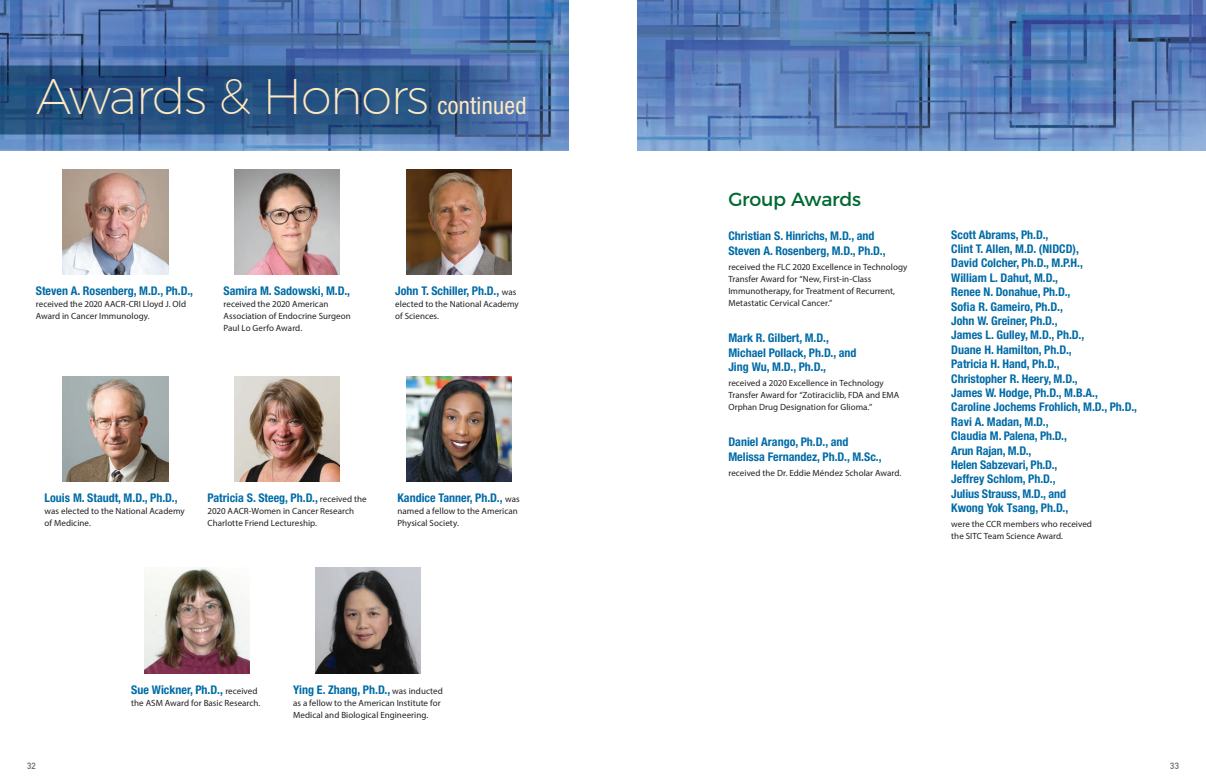
<style>
.page{position:relative;width:1206px;height:783px;background:#fff}
.page>*{position:absolute;margin:0;border:0;box-sizing:border-box;transform-origin:0 0}
.t1{font:200 50px "Montserrat";letter-spacing:-.025em;color:#fee9c0}
.t2{font:condensed 24px "Helvetica Neue LT Std";letter-spacing:.01em;color:#fee9c0}
.TOC_Name_Text{font:19px "Montserrat";letter-spacing:-.01em;color:#006932}
.Staff_Award_Body_Tex{font:700 condensed 12px/14.4px "Helvetica Neue LT Std";color:#006ba7}
.Staff_Award_Body_Tex-2{font:9px/12px "Myriad Pro";letter-spacing:.005em;color:#231f20}
.t3{font:700 9px "DIN Alternate";color:#6c6d70}
.s1{font-family:"Myriad Pro";font-weight:400;font-stretch:normal;font-size:9px;color:#231f20}
</style>
<div class="page">
<img style="left:0;top:0;width:568px;height:150px">
<img style="left:63px;top:170px;width:105px;height:105px">
<img style="left:235px;top:170px;width:105px;height:105px">
<img style="left:406px;top:170px;width:106px;height:105px">
<img style="left:63px;top:376px;width:105px;height:105px">
<img style="left:235px;top:376px;width:105px;height:105px">
<img style="left:406px;top:376px;width:106px;height:105px">
<img style="left:144px;top:568px;width:105px;height:105px">
<img style="left:316px;top:568px;width:105px;height:105px">
<img style="left:638px;top:0;width:568px;height:150px">
<p class="t1" style="left:36px;top:66px;width:394px">Awards &amp; Honors</p>
<p class="t2" style="left:437px;top:92px;width:91px">continued</p>
<p class="Staff_Award_Body_Tex" style="left:36px;top:284px;width:159px">Steven A. Rosenberg, M.D., Ph.D.,</p>
<p class="Staff_Award_Body_Tex-2" style="left:36px;top:298px;width:152px">received the 2020 AACR-CRI Lloyd J. Old<br>Award in Cancer Immunology.</p>
<p class="Staff_Award_Body_Tex" style="left:223px;top:284px;width:128px">Samira M. Sadowski, M.D.,</p>
<p class="Staff_Award_Body_Tex-2" style="left:223px;top:298px;width:129px">received the 2020 American<br>Association of Endocrine Surgeon<br>Paul Lo Gerfo Award.</p>
<p class="Staff_Award_Body_Tex" style="left:395px;top:284px;width:123px">John T. Schiller, Ph.D., <span class="s1">was</span></p>
<p class="Staff_Award_Body_Tex-2" style="left:395px;top:298px;width:125px">elected to the National Academy of Sciences.</p>
<p class="Staff_Award_Body_Tex" style="left:45px;top:490px;width:135px">Louis M. Staudt, M.D., Ph.D.,</p>
<p class="Staff_Award_Body_Tex-2" style="left:45px;top:505px;width:142px">was elected to the National Academy of Medicine.</p>
<p class="Staff_Award_Body_Tex" style="left:208px;top:490px;width:161px">Patricia S. Steeg, Ph.D., <span class="s1">received the</span></p>
<p class="Staff_Award_Body_Tex-2" style="left:208px;top:505px;width:148px">2020 AACR-Women in Cancer Research<br>Charlotte Friend Lectureship.</p>
<p class="Staff_Award_Body_Tex" style="left:398px;top:490px;width:124px">Kandice Tanner, Ph.D., <span class="s1">was</span></p>
<p class="Staff_Award_Body_Tex-2" style="left:398px;top:505px;width:122px">named a fellow to the American<br>Physical Society.</p>
<p class="Staff_Award_Body_Tex" style="left:131px;top:682px;width:128px">Sue Wickner, Ph.D., <span class="s1">received</span></p>
<p class="Staff_Award_Body_Tex-2" style="left:131px;top:696px;width:131px">the ASM Award for Basic Research.</p>
<p class="Staff_Award_Body_Tex" style="left:293px;top:682px;width:151px">Ying E. Zhang, Ph.D., <span class="s1">was inducted</span></p>
<p class="Staff_Award_Body_Tex-2" style="left:293px;top:696px;width:149px">as a fellow to the American Institute for<br>Medical and Biological Engineering.</p>
<p class="TOC_Name_Text" style="left:728px;top:187px;width:134px">Group Awards</p>
<p class="Staff_Award_Body_Tex" style="left:728px;top:229px;width:159px">Christian S. Hinrichs, M.D., and<br>Steven A. Rosenberg, M.D., Ph.D.,</p>
<p class="Staff_Award_Body_Tex-2" style="left:728px;top:261px;width:181px">received the FLC 2020 Excellence in Technology Transfer Award for “New, First-in-Class Immunotherapy, for Treatment of Recurrent, Metastatic Cervical Cancer.”</p>
<p class="Staff_Award_Body_Tex" style="left:728px;top:331px;width:130px">Mark R. Gilbert, M.D.,<br>Michael Pollack, Ph.D., and<br>Jing Wu, M.D., Ph.D.,</p>
<p class="Staff_Award_Body_Tex-2" style="left:728px;top:377px;width:172px">received a 2020 Excellence in Technology<br>Transfer Award for “Zotiraciclib, FDA and EMA<br>Orphan Drug Designation for Glioma.”</p>
<p class="Staff_Award_Body_Tex" style="left:728px;top:435px;width:155px">Daniel Arango, Ph.D., and<br>Melissa Fernandez, Ph.D., M.Sc.,</p>
<p class="Staff_Award_Body_Tex-2" style="left:728px;top:467px;width:174px">received the Dr. Eddie Méndez Scholar Award.</p>
<p class="Staff_Award_Body_Tex" style="left:951px;top:227px;width:187px">Scott Abrams, Ph.D.,<br>Clint T. Allen, M.D. (NIDCD),<br>David Colcher, Ph.D., M.P.H.,<br>William L. Dahut, M.D.,<br>Renee N. Donahue, Ph.D.,<br>Sofia R. Gameiro, Ph.D.,<br>John W. Greiner, Ph.D.,<br>James L. Gulley, M.D., Ph.D.,<br>Duane H. Hamilton, Ph.D.,<br>Patricia H. Hand, Ph.D.,<br>Christopher R. Heery, M.D.,<br>James W. Hodge, Ph.D., M.B.A.,<br>Caroline Jochems Frohlich, M.D., Ph.D.,<br>Ravi A. Madan, M.D.,<br>Claudia M. Palena, Ph.D.,<br>Arun Rajan, M.D.,<br>Helen Sabzevari, Ph.D.,<br>Jeffrey Schlom, Ph.D.,<br>Julius Strauss, M.D., and<br>Kwong Yok Tsang, Ph.D.,</p>
<p class="Staff_Award_Body_Tex-2" style="left:951px;top:518px;width:142px">were the CCR members who received the SITC Team Science Award.</p>
<p class="t3" style="left:27px;top:759px;width:10px">32</p>
<p class="t3" style="left:1170px;top:759px;width:10px">33</p>
</div>
